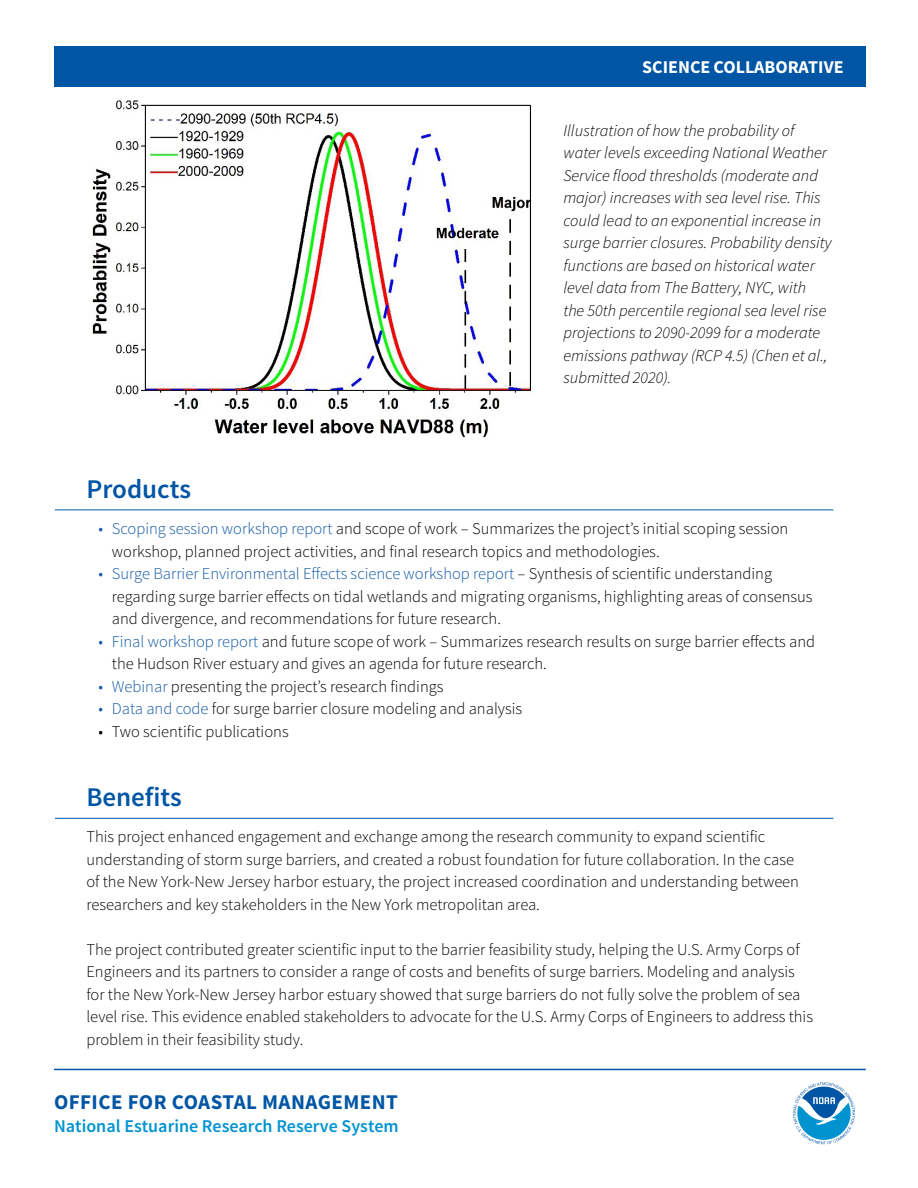
<style>
.page{position:relative;width:918px;height:1188px;background:#fff}
.page>*{position:absolute;margin:0;border:0;box-sizing:border-box;transform-origin:0 0}
.t1{font:600 27px "Source Sans Pro";color:#0155a5}
.ocm{font:700 21px "Source Sans Pro";letter-spacing:.02em;color:#0155a5}
.nerrs{font:600 18px "Source Sans Pro";color:#0093d0}
.title_header{font:700 18px "Source Sans Pro";color:#fff}
.t2{font:300 16.5px/22.5px "Source Sans Pro";color:#000}
.t3{font:italic 300 16.5px/22.5px "Source Sans Pro";color:#000}
.s1{color:#1057a4}
</style>
<div class="page">
<div style="left:54px;top:46px;width:812px;height:41px;background:#0155a5"></div>
<hr style="left:54px;top:1069px;width:812px;height:1px;background:#0155a5">
<svg style="left:793px;top:1082px;width:62px;height:62px"></svg>
<img style="left:91px;top:100px;width:441px;height:338px">
<hr style="left:55px;top:510px;width:778px;height:1px;background:#0155a5">
<hr style="left:55px;top:818px;width:778px;height:1px;background:#0155a5">
<p class="title_header" style="left:642px;top:55px;width:203px">SCIENCE COLLABORATIVE</p>
<p class="t3" style="left:563px;top:119px;width:270px">Illustration of how the probability of water levels exceeding National Weather Service flood thresholds (moderate and major) increases with sea level rise. This could lead to an exponential increase in surge barrier closures. Probability density functions are based on historical water level data from The Battery, NYC, with<br>the 50th percentile regional sea level rise projections to 2090-2099 for a moderate emissions pathway (RCP 4.5) (Chen et al., submitted 2020).</p>
<p class="t1" style="left:86px;top:472px;width:106px">Products</p>
<p class="t2" style="left:112px;top:517px;width:678px;text-indent:-14px"><span class="s1">• Scoping session workshop report</span> and scope of work – Summarizes the project’s initial scoping session workshop, planned project activities, and final research topics and methodologies.</p>
<p class="t2" style="left:112px;top:562px;width:702px;text-indent:-14px"><span class="s1">• Surge Barrier Environmental Effects science workshop report</span> – Synthesis of scientific understanding regarding surge barrier effects on tidal wetlands and migrating organisms, highlighting areas of consensus and divergence, and recommendations for future research.</p>
<p class="t2" style="left:112px;top:630px;width:705px;text-indent:-14px"><span class="s1">• Final workshop report</span> and future scope of work – Summarizes research results on surge barrier effects and the Hudson River estuary and gives an agenda for future research.</p>
<p class="t2" style="left:98px;top:675px;width:347px"><span class="s1">• Webinar</span> presenting the project’s research findings</p>
<p class="t2" style="left:98px;top:697px;width:425px"><span class="s1">• Data and code</span> for surge barrier closure modeling and analysis</p>
<p class="t2" style="left:98px;top:720px;width:192px">• Two scientific publications</p>
<p class="t1" style="left:86px;top:780px;width:97px">Benefits</p>
<p class="t2" style="left:86px;top:826px;width:714px">This project enhanced engagement and exchange among the research community to expand scientific understanding of storm surge barriers, and created a robust foundation for future collaboration. In the case of the New York-New Jersey harbor estuary, the project increased coordination and understanding between researchers and key stakeholders in the New York metropolitan area.</p>
<p class="t2" style="left:86px;top:938px;width:728px">The project contributed greater scientific input to the barrier feasibility study, helping the U.S. Army Corps of Engineers and its partners to consider a range of costs and benefits of surge barriers. Modeling and analysis for the New York-New Jersey harbor estuary showed that surge barriers do not fully solve the problem of sea level rise. This evidence enabled stakeholders to advocate for the U.S. Army Corps of Engineers to address this problem in their feasibility study.</p>
<p class="ocm" style="left:54px;top:1088px;width:345px">OFFICE FOR COASTAL MANAGEMENT</p>
<p class="nerrs" style="left:54px;top:1115px;width:346px">National Estuarine Research Reserve System</p>
</div>
